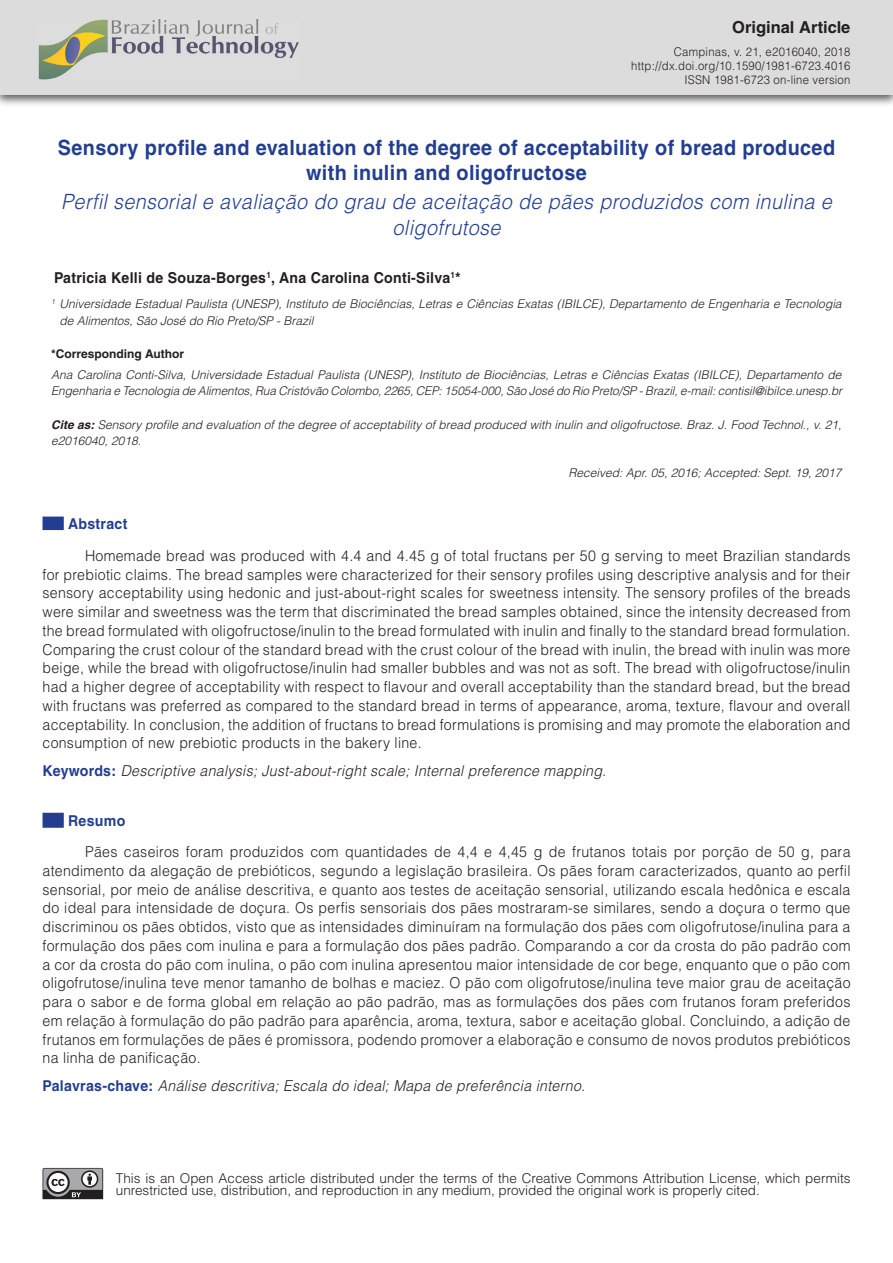
<style>
.page{position:relative;width:893px;height:1263px;background:#fff}
.page>*{position:absolute;margin:0;border:0;box-sizing:border-box;transform-origin:0 0}
.ArticleTitle{font:700 21px/25.2px "Helvetica";letter-spacing:.02em;color:#233e90;text-align:center;scale:.94 1}
.ArticleTitle-Trans1{font:italic 300 21px/25.2px "Helvetica";letter-spacing:.02em;color:#233e90;text-align:center;scale:.94 1}
.t1{font:700 16.5px "Helvetica";color:#231f20}
.Abstract-Trans1{font:300 15px/18.8px "Helvetica";letter-spacing:.02em;color:#231f20;text-align:justify;scale:.94 1}
.Abstract{font:300 15px/18.8px "Helvetica";letter-spacing:.02em;color:#231f20;text-align:justify;scale:.94 1}
.Keywords{font:italic 300 15px "Helvetica";letter-spacing:.02em;color:#231f20;scale:.94 1}
.Keywords-Trans1{font:italic 300 15px "Helvetica";letter-spacing:.02em;color:#231f20;scale:.94 1}
.Authors{font:700 15px "Helvetica";letter-spacing:.02em;color:#231f20;scale:.94 1}
.AbstractTitle{font:700 15px "Helvetica";letter-spacing:.02em;color:#233e90;scale:.94 1}
.AbstractTitle-Trans1{font:700 15px "Helvetica";letter-spacing:.02em;color:#233e90;scale:.94 1}
.LicenseParaAlt{font:300 13.5px/11.2px "Helvetica";color:#231f20}
.Correspondence{font:italic 300 12px/16.5px "Helvetica";color:#231f20}
.Affiliations{font:italic 300 12px/16.5px "Helvetica";color:#231f20}
.HowToCite{font:italic 300 12px/16.5px "Helvetica";color:#231f20}
.t2{font:300 12px/14.4px "Helvetica";letter-spacing:.02em;color:#231f20;text-align:right;scale:.94 1}
.History{font:italic 300 12px "Helvetica";color:#231f20}
.CorrespondenceTitle{font:700 12px "Helvetica";color:#231f20}
.s1{font-weight:700}
.s2{font-weight:700;font-style:normal;color:#233e90}
</style>
<div class="page">
<div style="left:0;top:0;width:893px;height:107px;background:#231f20;opacity:.75"></div>
<div style="left:0;top:0;width:893px;height:95px;background:#dcdcdc"></div>
<svg style="left:43px;top:1168px;width:60px;height:31px"></svg>
<img style="left:39px;top:20px;width:260px;height:60px">
<div style="left:43px;top:517px;width:21px;height:13px;background:#233e90"></div>
<div style="left:43px;top:813px;width:21px;height:15px;background:#233e90"></div>
<p class="t1" style="left:732px;top:17px;width:120px">Original Article</p>
<p class="t2" style="left:631px;top:44px;width:235px">Campinas, v. 21, e2016040, 2018 http://dx.doi.org/10.1590/1981-6723.4016<br>ISSN 1981-6723 on-line version</p>
<p class="ArticleTitle" style="left:58px;top:134px;width:828px">Sensory profile and evaluation of the degree of acceptability of bread produced with inulin and oligofructose</p>
<p class="ArticleTitle-Trans1" style="left:61px;top:189px;width:821px">Perfil sensorial e avaliação do grau de aceitação de pães produzidos com inulina e oligofrutose</p>
<p class="Authors" style="left:54px;top:269px;width:434px">Patricia Kelli de Souza-Borges<sup>1</sup>, Ana Carolina Conti-Silva<sup>1</sup>*</p>
<p class="Affiliations" style="left:60px;top:295px;width:784px;text-indent:-9px"><sup>1</sup> Universidade Estadual Paulista (UNESP), Instituto de Biociências, Letras e Ciências Exatas (IBILCE), Departamento de Engenharia e Tecnologia de Alimentos, São José do Rio Preto/SP - Brazil</p>
<p class="CorrespondenceTitle" style="left:51px;top:346px;width:134px">*Corresponding Author</p>
<p class="Correspondence" style="left:51px;top:366px;width:793px">Ana Carolina Conti-Silva, Universidade Estadual Paulista (UNESP), Instituto de Biociências, Letras e Ciências Exatas (IBILCE), Departamento de<br>Engenharia e Tecnologia de Alimentos, Rua Cristóvão Colombo, 2265, CEP: 15054-000, São José do Rio Preto/SP - Brazil, e-mail: contisil@ibilce.unesp.br</p>
<p class="HowToCite" style="left:51px;top:416px;width:792px"><span class="s1">Cite as:</span> Sensory profile and evaluation of the degree of acceptability of bread produced with inulin and oligofructose. Braz. J. Food Technol., v. 21, e2016040, 2018.</p>
<p class="History" style="left:568px;top:465px;width:275px">Received: Apr. 05, 2016; Accepted: Sept. 19, 2017</p>
<p class="AbstractTitle" style="left:68px;top:515px;width:65px">Abstract</p>
<p class="Abstract" style="left:43px;top:546px;width:861px;text-indent:43px">Homemade bread was produced with 4.4 and 4.45 g of total fructans per 50 g serving to meet Brazilian standards for prebiotic claims. The bread samples were characterized for their sensory profiles using descriptive analysis and for their sensory acceptability using hedonic and just-about-right scales for sweetness intensity. The sensory profiles of the breads were similar and sweetness was the term that discriminated the bread samples obtained, since the intensity decreased from the bread formulated with oligofructose/inulin to the bread formulated with inulin and finally to the standard bread formulation.<br>Comparing the crust colour of the standard bread with the crust colour of the bread with inulin, the bread with inulin was more beige, while the bread with oligofructose/inulin had smaller bubbles and was not as soft. The bread with oligofructose/inulin had a higher degree of acceptability with respect to flavour and overall acceptability than the standard bread, but the bread with fructans was preferred as compared to the standard bread in terms of appearance, aroma, texture, flavour and overall acceptability. In conclusion, the addition of fructans to bread formulations is promising and may promote the elaboration and consumption of new prebiotic products in the bakery line.</p>
<p class="Keywords" style="left:43px;top:761px;width:601px"><span class="s2">Keywords:</span> Descriptive analysis; Just-about-right scale; Internal preference mapping.</p>
<p class="AbstractTitle-Trans1" style="left:68px;top:811px;width:62px">Resumo</p>
<p class="Abstract-Trans1" style="left:43px;top:842px;width:861px;text-indent:43px">Pães caseiros foram produzidos com quantidades de 4,4 e 4,45 g de frutanos totais por porção de 50 g, para atendimento da alegação de prebióticos, segundo a legislação brasileira. Os pães foram caracterizados, quanto ao perfil sensorial, por meio de análise descritiva, e quanto aos testes de aceitação sensorial, utilizando escala hedônica e escala do ideal para intensidade de doçura. Os perfis sensoriais dos pães mostraram-se similares, sendo a doçura o termo que discriminou os pães obtidos, visto que as intensidades diminuíram na formulação dos pães com oligofrutose/inulina para a formulação dos pães com inulina e para a formulação dos pães padrão. Comparando a cor da crosta do pão padrão com a cor da crosta do pão com inulina, o pão com inulina apresentou maior intensidade de cor bege, enquanto que o pão com oligofrutose/inulina teve menor tamanho de bolhas e maciez. O pão com oligofrutose/inulina teve maior grau de aceitação para o sabor e de forma global em relação ao pão padrão, mas as formulações dos pães com frutanos foram preferidos em relação à formulação do pão padrão para aparência, aroma, textura, sabor e aceitação global. Concluindo, a adição de frutanos em formulações de pães é promissora, podendo promover a elaboração e consumo de novos produtos prebióticos na linha de panificação.</p>
<p class="Keywords-Trans1" style="left:43px;top:1076px;width:579px"><span class="s2">Palavras-chave:</span> Análise descritiva; Escala do ideal; Mapa de preferência interno.</p>
<p class="LicenseParaAlt" style="left:116px;top:1173px;width:736px">This is an Open Access article distributed under the terms of the Creative Commons Attribution License, which permits unrestricted use, distribution, and reproduction in any medium, provided the original work is properly cited.</p>
</div>
